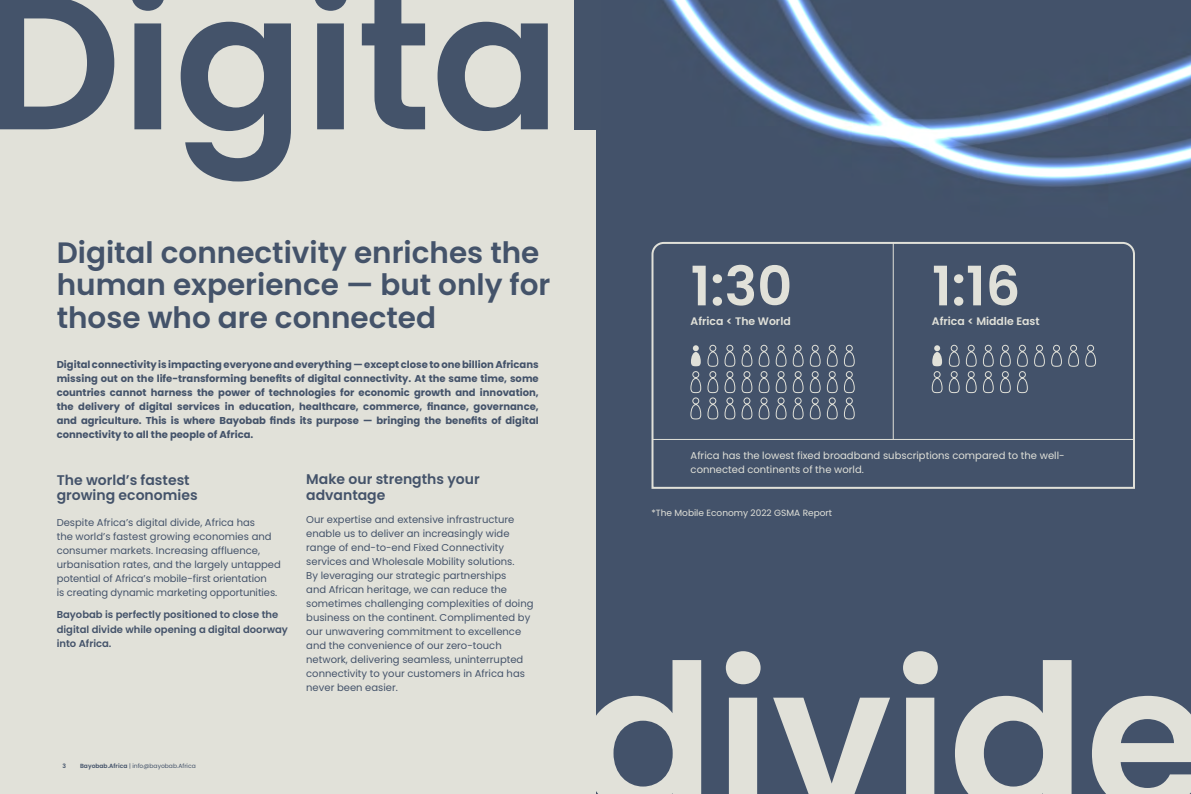
<style>
.page{position:relative;width:1191px;height:794px;background:#fff}
.page>*{position:absolute;margin:0;border:0;box-sizing:border-box;transform-origin:0 0}
.t1{font:600 202px "Poppins";color:#e1e1d9}
.t2{font:600 191.1px "Poppins";color:#44536a}
.t3{font:600 54.4px "Poppins";color:#e1e1d9}
.t4{font:600 29.5px/32.3px "Poppins";color:#44536a}
.t5{font:600 14px/15.4px "Poppins";color:#44536a}
.t6{font:600 10.9px "Poppins";color:#e1e1d9}
.t7{font:10px/14px "Poppins";color:#44536a}
.t8{font:700 10px/14px "Poppins";color:#44536a;text-align:justify}
.t9{font:10px/14px "Poppins";color:#e1e1d9}
.t10{font:600 10px/14px "Poppins";color:#44536a}
.t11{font:9px "Poppins";color:#e1e1d9}
.t12{font:6px "Poppins";color:#44536a}
.t13{font:600 6px "Poppins";color:#44536a}
.s1{font-weight:600}
</style>
<div class="page">
<img style="left:595px;top:0;width:596px;height:794px">
<div style="left:0;top:0;width:595px;height:794px;background:#e1e1d9"></div>
<div style="left:650px;top:241px;width:486px;height:249px;background:#43526a"></div>
<hr style="left:892px;top:243px;width:1px;height:196px;background:#e1e1d9">
<svg style="left:690px;top:345px;width:165px;height:75px"></svg>
<svg style="left:931px;top:345px;width:165px;height:48px"></svg>
<hr style="left:652px;top:439px;width:482px;height:1px;background:#e1e1d9">
<h2 class="t2" style="left:-16px;top:-48px;width:631px">Digital</h2>
<h3 class="t4" style="left:57px;top:237px;width:495px">Digital connectivity enriches the human experience — but only for those who are connected</h3>
<h3 class="t3" style="left:690px;top:255px;width:103px">1:30</h3>
<h3 class="t3" style="left:932px;top:255px;width:90px">1:16</h3>
<p class="t6" style="left:932px;top:315px;width:109px">Africa &lt; Middle East</p>
<p class="t6" style="left:690px;top:315px;width:102px">Africa &lt; The World</p>
<p class="t8" style="left:57px;top:358px;width:483px">Digital connectivity is impacting everyone and everything — except close to one billion Africans missing out on the life-transforming benefits of digital connectivity. At the same time, some countries cannot harness the power of technologies for economic growth and innovation, the delivery of digital services in education, healthcare, commerce, finance, governance, and agriculture. This is where Bayobab finds its purpose — bringing the benefits of digital connectivity to all the people of Africa.</p>
<h3 class="t5" style="left:306px;top:472px;width:175px">Make our strengths your advantage</h3>
<p class="t7" style="left:306px;top:512px;width:229px">Our expertise and extensive infrastructure enable us to deliver an increasingly wide range of end-to-end Fixed Connectivity services and Wholesale Mobility solutions.<br>By leveraging our strategic partnerships<br>and African heritage, we can reduce the sometimes challenging complexities of doing business on the continent. Complimented by our unwavering commitment to excellence and the convenience of our zero-touch network, delivering seamless, uninterrupted connectivity to your customers in Africa has never been easier.</p>
<h3 class="t5" style="left:57px;top:472px;width:142px">The world’s fastest growing economies</h3>
<p class="t7" style="left:57px;top:515px;width:226px">Despite Africa’s digital divide, Africa has<br>the world’s fastest growing economies and consumer markets. Increasing affluence, urbanisation rates, and the largely untapped potential of Africa’s mobile-first orientation<br>is creating dynamic marketing opportunities.</p>
<p class="t10" style="left:57px;top:608px;width:233px">Bayobab is perfectly positioned to close the digital divide while opening a digital doorway into Africa.</p>
<p class="t13" style="left:62px;top:762px;width:5px">3</p>
<p class="t12" style="left:80px;top:762px;width:117px"><span class="s1">Bayobab.Africa</span> | info@bayobab.Africa</p>
<p class="t9" style="left:690px;top:449px;width:375px">Africa has the lowest fixed broadband subscriptions compared to the well&shy;connected continents of the world.</p>
<p class="t11" style="left:651px;top:508px;width:182px">*The Mobile Economy 2022 GSMA Report</p>
<h1 class="t1" style="left:578px;top:621px;width:633px">divide</h1>
</div>
